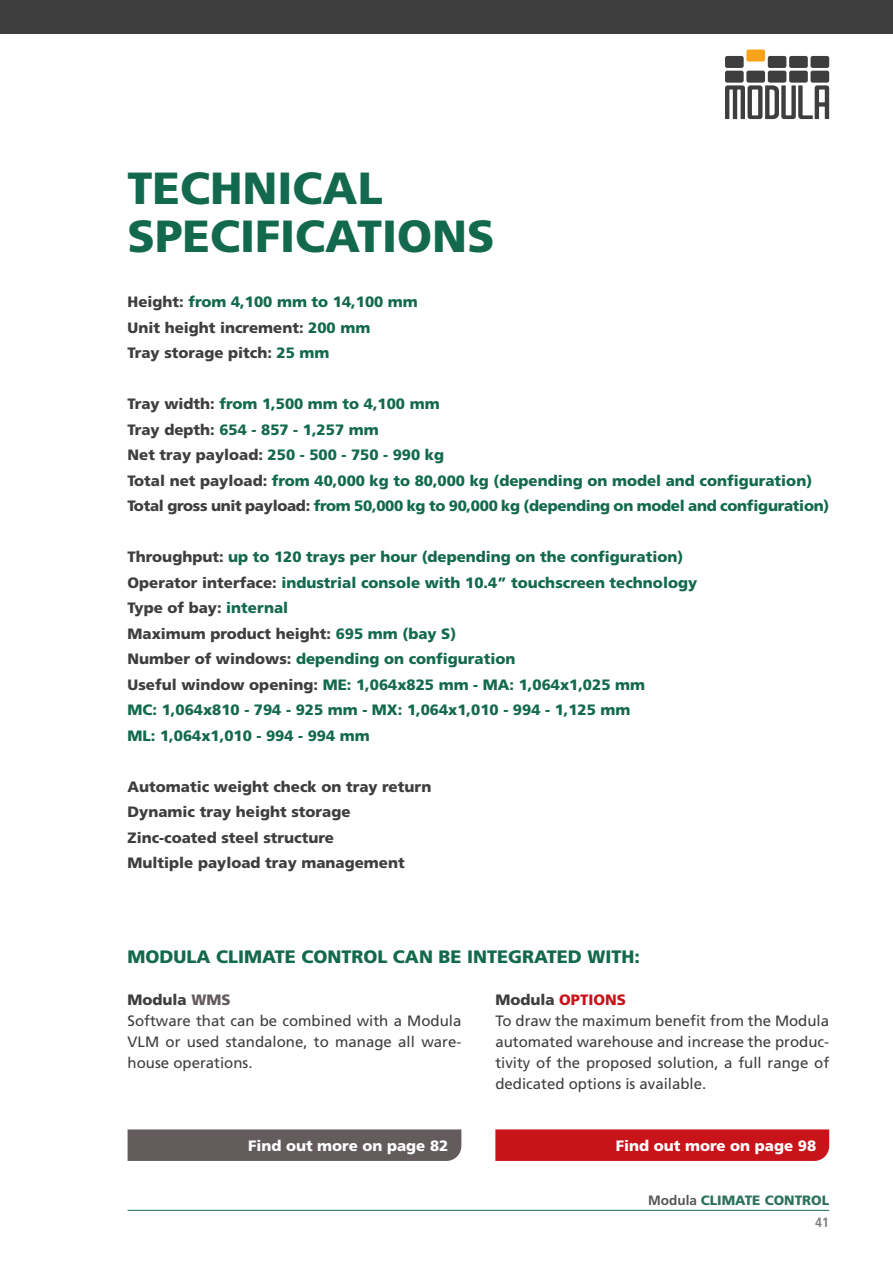
<style>
.page{position:relative;width:893px;height:1263px;background:#fff}
.page>*{position:absolute;margin:0;border:0;box-sizing:border-box;transform-origin:0 0}
.t1{font:900 45px/48px "Frutiger LT Std";color:#13694d}
.t2{font:900 18px "Frutiger LT Std";color:#13694d}
.t3{font:900 15px/25.5px "Frutiger LT Std";color:#13694d}
.t4{font:15px/21px "Frutiger LT Std";color:#3e3e3f}
.t5{font:900 15px/25.5px "Frutiger LT Std";color:#3e3e3f}
.t6{font:900 15px "Frutiger LT Std";color:#fff}
.t7{font:900 13.5px "Frutiger LT Std";color:#2d735a}
.t8{font:700 condensed 13.5px "Frutiger LT Std";color:#7a7c7f}
.s1{color:#13694d}
.s2{color:#3e3e3f}
.s3{font-weight:900}
.s4{font-weight:900;color:#645b5d}
.s5{font-weight:900;color:#c8131b}
.s6{font-weight:700;color:#545557}
</style>
<div class="page">
<div style="left:0;top:0;width:893px;height:34px;background:#3e3e3f"></div>
<div style="left:725px;top:56px;width:19px;height:12px;background:#3e3e3f;border-radius:2px"></div>
<div style="left:746px;top:50px;width:19px;height:12px;background:#f9a21c;border-radius:2px"></div>
<div style="left:768px;top:56px;width:18px;height:12px;background:#3e3e3f;border-radius:2px"></div>
<div style="left:789px;top:56px;width:19px;height:12px;background:#3e3e3f;border-radius:2px"></div>
<div style="left:810px;top:56px;width:19px;height:12px;background:#3e3e3f;border-radius:2px"></div>
<div style="left:725px;top:71px;width:19px;height:12px;background:#3e3e3f;border-radius:2px"></div>
<div style="left:746px;top:71px;width:19px;height:12px;background:#3e3e3f;border-radius:2px"></div>
<div style="left:768px;top:71px;width:18px;height:12px;background:#3e3e3f;border-radius:2px"></div>
<div style="left:789px;top:71px;width:19px;height:12px;background:#3e3e3f;border-radius:2px"></div>
<div style="left:810px;top:71px;width:19px;height:12px;background:#3e3e3f;border-radius:2px"></div>
<svg style="left:725px;top:85px;width:104px;height:34px"></svg>
<hr style="left:128px;top:1210px;width:701px;height:1px;background:#13694d">
<div style="left:128px;top:1129px;width:333px;height:32px;background:#645b5d"></div>
<svg style="left:495px;top:1129px;width:334px;height:32px;background:#c9181f"></svg>
<h1 class="t1" style="left:128px;top:164px;width:369px">TECHNICAL<br>SPECIFICATIONS</h1>
<p class="t5" style="left:128px;top:289px;width:292px">Height: <span class="s1">from 4,100 mm to 14,100 mm<br></span>Unit height increment: <span class="s1">200 mm<br></span>Tray storage pitch: <span class="s1">25 mm</span></p>
<p class="t3" style="left:128px;top:391px;width:703px"><span class="s2">Tray width:</span> from 1,500 mm to 4,100 mm<br><span class="s2">Tray depth:</span> 654 - 857 - 1,257 mm<br><span class="s2">Net tray payload:</span> 250 - 500 - 750 - 990 kg<br><span class="s2">Total net payload:</span> from 40,000 kg to 80,000 kg (depending on model and configuration)<br><span class="s2">Total gross unit payload:</span> from 50,000 kg to 90,000 kg (depending on model and configuration)</p>
<p class="t3" style="left:128px;top:544px;width:571px"><span class="s2">Throughput:</span> up to 120 trays per hour (depending on the configuration)<br><span class="s2">Operator interface:</span> industrial console with 10.4” touchscreen technology <span class="s2">Type of bay:</span> internal<br><span class="s2">Maximum product height:</span> 695 mm (bay S)<br><span class="s2">Number of windows:</span> depending on configuration<br><span class="s2">Useful window opening:</span> ME: 1,064x825 mm - MA: 1,064x1,025 mm<br>MC: 1,064x810 - 794 - 925 mm - MX: 1,064x1,010 - 994 - 1,125 mm<br>ML: 1,064x1,010 - 994 - 994 mm</p>
<p class="t5" style="left:128px;top:774px;width:305px">Automatic weight check on tray return<br>Dynamic tray height storage<br>Zinc-coated steel structure<br>Multiple payload tray management</p>
<p class="t2" style="left:128px;top:946px;width:514px">MODULA CLIMATE CONTROL CAN BE INTEGRATED WITH:</p>
<p class="t4" style="left:128px;top:989px;width:335px"><span class="s3">Modula</span> <span class="s4">WMS<br></span>Software that can be combined with a Modula<br>VLM or used standalone, to manage all ware&shy;house operations.</p>
<p class="t4" style="left:495px;top:989px;width:335px"><span class="s3">Modula</span> <span class="s5">OPTIONS<br></span>To draw the maximum benefit from the Modula automated warehouse and increase the produc&shy;tivity of the proposed solution, a full range of dedicated options is available.</p>
<p class="t6" style="left:248px;top:1136px;width:202px">Find out more on page 82</p>
<p class="t6" style="left:616px;top:1136px;width:202px">Find out more on page 98</p>
<p class="t7" style="left:648px;top:1192px;width:183px"><span class="s6">Modula</span> CLIMATE CONTROL</p>
<p class="t8" style="left:815px;top:1214px;width:16px">41</p>
</div>
